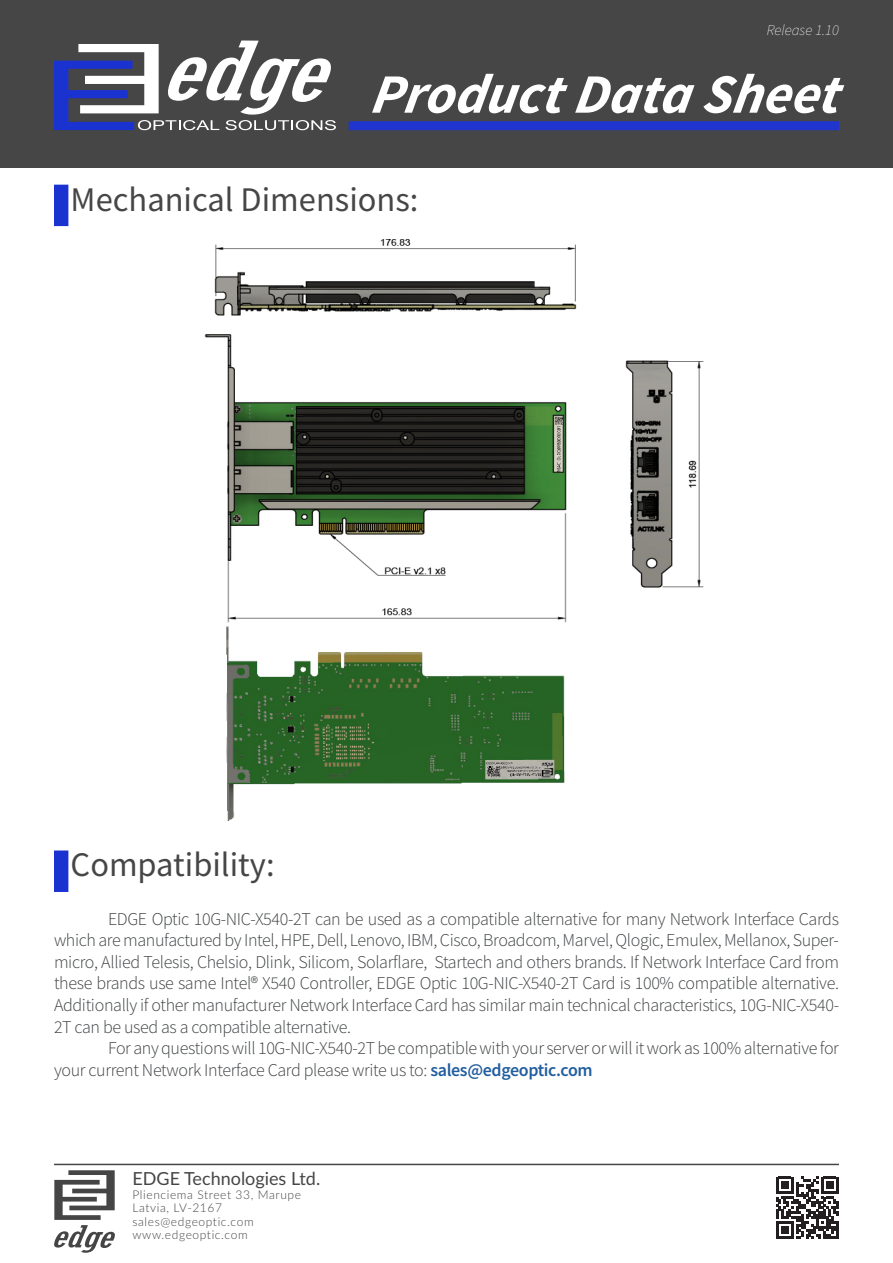
<style>
.page{position:relative;width:893px;height:1263px;background:#fff}
.page>*{position:absolute;margin:0;border:0;box-sizing:border-box;transform-origin:0 0}
.t1{font:italic 700 55.5px "Source Sans Pro";color:#fff}
.t2{font:34.5px "Source Sans Pro";color:#464646}
.t3{font:300 18px/21.6px "Source Sans Pro";letter-spacing:-.02em;color:#3e4143;text-align:justify}
.t4{font:18px "Lato";color:#464646}
.t5{font:italic 200 15px "Source Sans Pro";color:#fff}
.t6{font:300 12px "Lato";letter-spacing:.05em;color:#464646}
.s1{font-weight:600;color:#225e9f}
</style>
<div class="page">
<hr style="left:54px;top:1164px;width:785px;height:1px;background:#464646">
<svg style="left:54px;top:1170px;width:61px;height:83px"></svg>
<svg style="left:776px;top:1177px;width:62px;height:62px"></svg>
<div style="left:0;top:0;width:893px;height:168px;background:#464646"></div>
<svg style="left:54px;top:40px;width:282px;height:90px"></svg>
<div style="left:349px;top:121px;width:490px;height:9px;background:#1f35ce"></div>
<div style="left:54px;top:185px;width:14px;height:41px;background:#1a33d0"></div>
<img style="left:204px;top:239px;width:499px;height:581px">
<div style="left:54px;top:850px;width:14px;height:42px;background:#1a33d0"></div>
<p class="t5" style="left:767px;top:21px;width:74px">Release 1.10</p>
<p class="t1" style="left:370px;top:57px;width:482px">ProductData Sheet</p>
<p class="t2" style="left:71px;top:178px;width:349px">Mechanical Dimensions:</p>
<p class="t2" style="left:71px;top:843px;width:205px">Compatibility:</p>
<p class="t3" style="left:54px;top:908px;width:786px;text-indent:54px">EDGE Optic 10G-NIC-X540-2T can be used as a compatible alternative for many Network Interface Cards which are manufactured by Intel, HPE, Dell, Lenovo, IBM, Cisco, Broadcom, Marvel, Qlogic, Emulex, Mellanox, Super&shy;micro, Allied Telesis, Chelsio, Dlink, Silicom, Solarflare, Startech and others brands. If Network Interface Card from these brands use same Intel® X540 Controller, EDGE Optic 10G-NIC-X540-2T Card is 100% compatible alternative.<br>Additionally if other manufacturer Network Interface Card has similar main technical characteristics, 10G-NIC-X540- 2T can be used as a compatible alternative.</p>
<p class="t3" style="left:54px;top:1037px;width:786px;text-indent:54px">For any questions will 10G-NIC-X540-2T be compatible with your server or will it work as 100% alternative for your current Network Interface Card please write us to: <span class="s1">sales@edgeoptic.com</span></p>
<p class="t4" style="left:132px;top:1166px;width:189px">EDGE Technologies Ltd.</p>
<p class="t6" style="left:132px;top:1186px;width:170px">Plienciema Street 33, Marupe</p>
<p class="t6" style="left:132px;top:1200px;width:91px">Latvia, LV-2167</p>
<p class="t6" style="left:132px;top:1213px;width:123px">sales@edgeoptic.com</p>
<p class="t6" style="left:132px;top:1227px;width:117px">www.edgeoptic.com</p>
</div>
